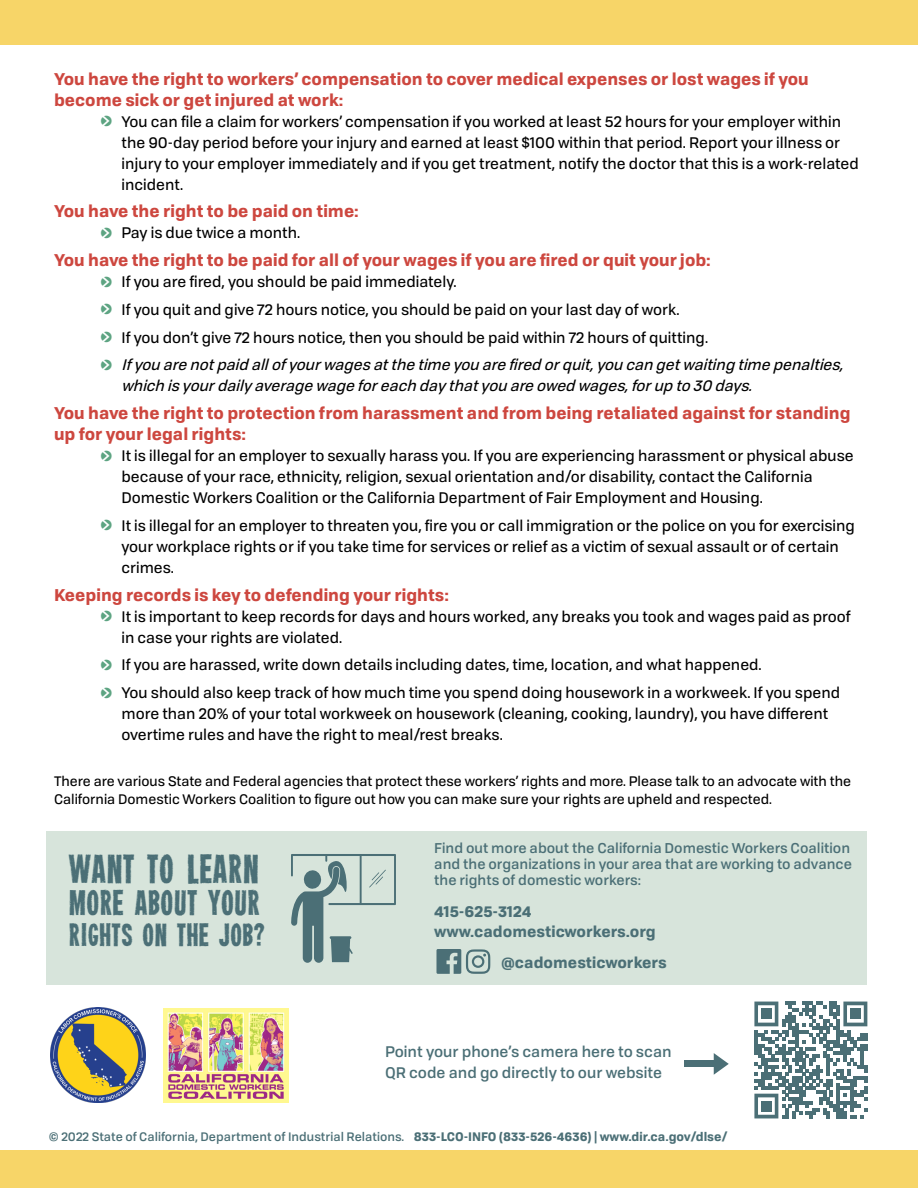
<style>
.page{position:relative;width:918px;height:1188px;background:#fff}
.page>*{position:absolute;margin:0;border:0;box-sizing:border-box;transform-origin:0 0}
.t1{font:36px "Heavyweight";color:#4b6f76}
.t2{font:31.5px "Heavyweight";color:#4b6f76}
.t3{font:28.5px "Heavyweight";color:#4b6f76}
.t4{font:700 16.5px/21px "Tofino";color:#cd473f}
.t5{font:700 15.15px/20.1px "Tofino";color:#4b6f76}
.t6{font:15px/21px "Tofino";color:#000}
.t7{font:italic 15px "Tofino";color:#000}
.t8{font:500 15px/21px "Tofino";color:#4b6f76}
.t9{font:500 13.8px/16.4px "Tofino";color:#4b6f76}
.t10{font:13.5px/18px "Tofino";color:#000}
.t11{font:500 12px "Tofino";color:#4b6f76}
.t12{font:700 12px "Tofino";color:#4b6f76}
.s1{font-family:"Pointers";font-size:13.5px;color:#5da482}
.s2{font-style:italic}
</style>
<div class="page">
<div style="left:0;top:0;width:918px;height:44px;background:#f7d568"></div>
<div style="left:0;top:1151px;width:918px;height:37px;background:#f7d568"></div>
<div style="left:46px;top:831px;width:821px;height:154px;background:#d7e4db"></div>
<svg style="left:291px;top:854px;width:105px;height:109px"></svg>
<svg style="left:754px;top:1002px;width:113px;height:116px"></svg>
<div style="left:761px;top:1009px;width:11px;height:10px;background:#4b6f76"></div>
<div style="left:850px;top:1009px;width:11px;height:10px;background:#4b6f76"></div>
<div style="left:761px;top:1101px;width:11px;height:10px;background:#4b6f76"></div>
<div style="left:684px;top:1060px;width:32px;height:7px;background:#4b6f76"></div>
<svg style="left:714px;top:1053px;width:15px;height:22px"></svg>
<svg style="left:436px;top:949px;width:54px;height:25px"></svg>
<img style="left:163px;top:1009px;width:125px;height:93px">
<img style="left:51px;top:1008px;width:94px;height:94px">
<p class="t4" style="left:54px;top:67px;width:756px">You have the right to workers’ compensation to cover medical expenses or lost wages if you become sick or get injured at work:</p>
<p class="t6" style="left:121px;top:110px;width:739px;text-indent:-20px"><span class="s1">O</span> You can file a claim for workers’ compensation if you worked at least 52 hours for your employer within the 90-day period before your injury and earned at least $100 within that period. Report your illness or injury to your employer immediately and if you get treatment, notify the doctor that this is a work-related incident.</p>
<p class="t4" style="left:54px;top:200px;width:306px">You have the right to be paid on time:</p>
<p class="t6" style="left:101px;top:221px;width:200px"><span class="s1">O</span> Pay is due twice a month.</p>
<p class="t4" style="left:54px;top:248px;width:658px">You have the right to be paid for all of your wages if you are fired or quit your job:</p>
<p class="t6" style="left:101px;top:267px;width:749px;line-height:27.8px"><span class="s1">O</span> If you are fired, you should be paid immediately.<br><span class="s1">O</span> If you quit and give 72 hours notice, you should be paid on your last day of work.<br><span class="s1">O</span> If you don’t give 72 hours notice, then you should be paid within 72 hours of quitting.<br><span class="s1">O</span> <span class="s2">Ifyouarenotpaidallofyourwagesatthetimeyouarefiredorquit,youcangetwaitingtimepenalties,</span></p>
<p class="t7" style="left:121px;top:374px;width:637px">whichisyourdailyaveragewageforeachdaythatyouareowedwages,forupto30 days.</p>
<p class="t4" style="left:54px;top:401px;width:798px">You have the right to protection from harassment and from being retaliated against for standing up for your legal rights:</p>
<p class="t6" style="left:121px;top:444px;width:734px;text-indent:-20px"><span class="s1">O</span> It is illegal for an employer to sexually harass you. If you are experiencing harassment or physical abuse because of your race, ethnicity, religion, sexual orientation and/or disability, contact the California<br>Domestic Workers Coalition or the California Department of Fair Employment and Housing.</p>
<p class="t6" style="left:121px;top:514px;width:735px;text-indent:-20px"><span class="s1">O</span> It is illegal for an employer to threaten you, fire you or call immigration or the police on you for exercising your workplace rights or if you take time for services or relief as a victim of sexual assault or of certain crimes.</p>
<p class="t4" style="left:54px;top:583px;width:397px">Keeping records is key to defending your rights:</p>
<p class="t6" style="left:121px;top:605px;width:731px;text-indent:-20px"><span class="s1">O</span> It is important to keep records for days and hours worked, any breaks you took and wages paid as proof in case your rights are violated.</p>
<p class="t6" style="left:101px;top:650px;width:740px;line-height:27.8px"><span class="s1">O</span> If you are harassed, write down details including dates, time, location, and what happened.<br><span class="s1">O</span> You should also keep track of how much time you spend doing housework in a workweek. If you spend</p>
<p class="t6" style="left:121px;top:702px;width:708px">more than 20% of your total workweek on housework (cleaning, cooking, laundry), you have different overtime rules and have the right to meal/rest breaks.</p>
<p class="t10" style="left:54px;top:771px;width:799px">There are various State and Federal agencies that protect these workers’ rights and more. Please talk to an advocate with the<br>California Domestic Workers Coalition to figure out how you can make sure your rights are upheld and respected.</p>
<h1 class="t1" style="left:69px;top:854px;width:192px">WANT TO LEARN</h1>
<h2 class="t2" style="left:69px;top:890px;width:193px">MORE ABOUT YOUR</h2>
<h3 class="t3" style="left:69px;top:923px;width:198px">RIGHTS ON THE JOB?</h3>
<p class="t9" style="left:434px;top:838px;width:419px">Find out more about the California Domestic Workers Coalition and the organizations in your area that are working to advance the rights of domestic workers:</p>
<p class="t5" style="left:434px;top:900px;width:223px">415-625-3124 www.cadomesticworkers.org</p>
<p class="t5" style="left:501px;top:952px;width:167px">@cadomesticworkers</p>
<p class="t8" style="left:385px;top:1040px;width:288px">Point your phone’s camera here to scan<br>QR code and go directly to our website</p>
<p class="t11" style="left:49px;top:1127px;width:357px">© 2022 State of California, Department of Industrial Relations.</p>
<p class="t12" style="left:414px;top:1126px;width:315px">833-LCO-INFO (833-526-4636) | www.dir.ca.gov/dlse/</p>
</div>
